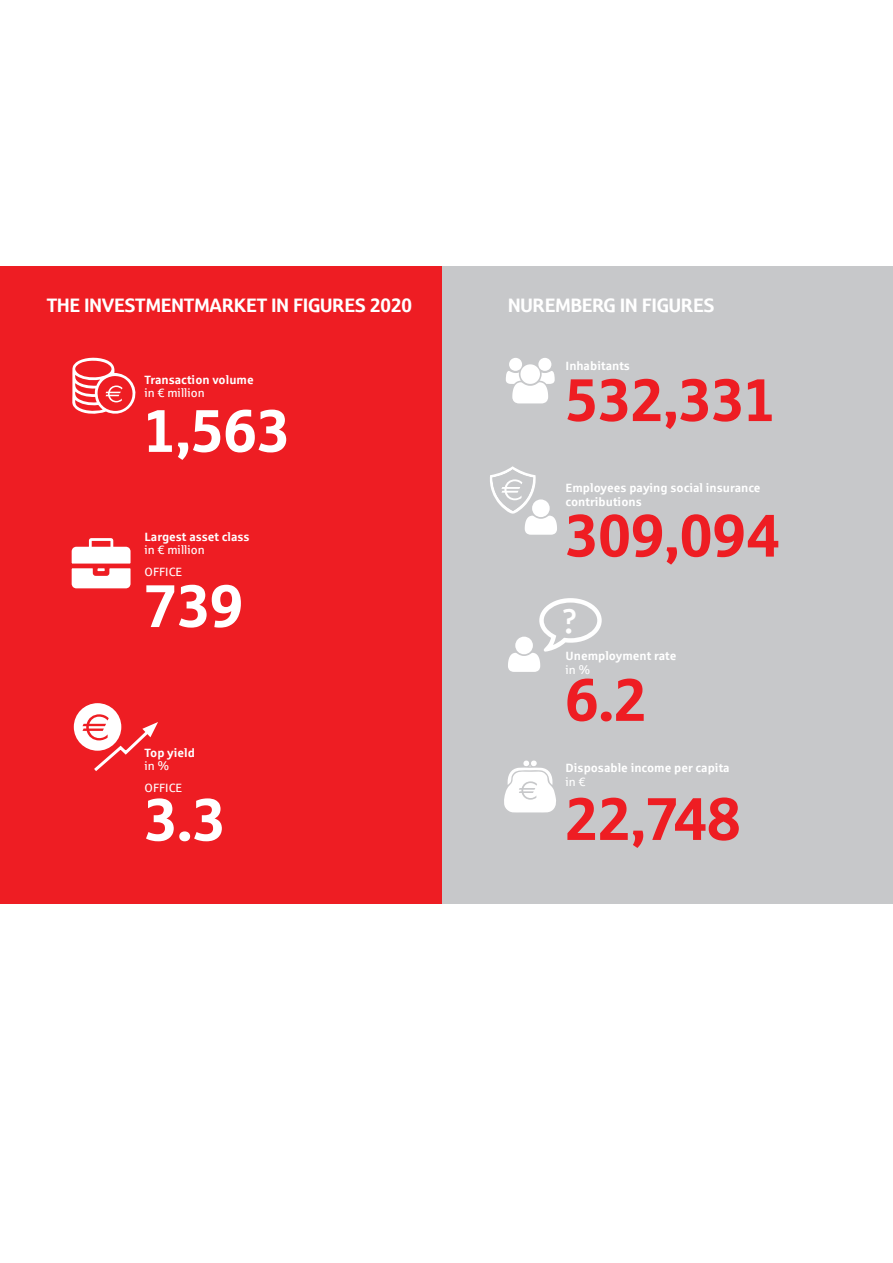
<style>
.page{position:relative;width:893px;height:1263px;background:#fff}
.page>*{position:absolute;margin:0;border:0;box-sizing:border-box;transform-origin:0 0}
.t1{font:60px "Sparkasse Head";letter-spacing:.01em;color:#ee1d23}
.t2{font:60px "Sparkasse Head";letter-spacing:.01em;color:#fff}
.t3{font:500 34.5px "Officina Sans ITC Std";color:#fff}
.t4{font:19.5px "Sparkasse Head";color:#fff}
.t5{font:700 12px "Sparkasse Rg";color:#fff}
.t6{font:12px "Sparkasse Rg";color:#fff}
</style>
<div class="page">
<div style="left:0;top:266px;width:442px;height:638px;background:#ee1d23"></div>
<div style="left:442px;top:266px;width:451px;height:638px;background:#c7c8ca"></div>
<svg style="left:72px;top:357px;width:64px;height:57px"></svg>
<div style="left:73px;top:702px;width:49px;height:49px;background:#fff;border-radius:50%"></div>
<div style="left:72px;top:702px;width:51px;height:50px;border:2px solid #ee1d23;border-radius:50%"></div>
<svg style="left:82px;top:714px;width:76px;height:57px"></svg>
<svg style="left:506px;top:358px;width:49px;height:45px"></svg>
<svg style="left:508px;top:598px;width:94px;height:74px"></svg>
<svg style="left:490px;top:466px;width:67px;height:69px"></svg>
<svg style="left:504px;top:760px;width:52px;height:53px"></svg>
<svg style="left:71px;top:538px;width:60px;height:51px"></svg>
<p class="t4" style="left:47px;top:293px;width:367px">THE INVESTMENTMARKET IN FIGURES 2020</p>
<p class="t5" style="left:145px;top:372px;width:111px">Transaction volume</p>
<p class="t6" style="left:145px;top:386px;width:62px">in € million</p>
<p class="t2" style="left:145px;top:393px;width:146px">1,563</p>
<p class="t5" style="left:145px;top:529px;width:107px">Largest asset class</p>
<p class="t6" style="left:145px;top:542px;width:62px">in € million</p>
<p class="t6" style="left:145px;top:564px;width:39px">OFFICE</p>
<p class="t2" style="left:145px;top:568px;width:100px">739</p>
<p class="t5" style="left:145px;top:745px;width:52px">Top yield</p>
<p class="t6" style="left:145px;top:759px;width:26px">in %</p>
<p class="t6" style="left:145px;top:781px;width:39px">OFFICE</p>
<p class="t2" style="left:145px;top:781px;width:82px">3.3</p>
<p class="t4" style="left:508px;top:293px;width:208px">NUREMBERG IN FIGURES</p>
<p class="t5" style="left:566px;top:359px;width:66px">Inhabitants</p>
<p class="t1" style="left:566px;top:362px;width:211px">532,331</p>
<p class="t5" style="left:566px;top:481px;width:197px">Employees paying social insurance</p>
<p class="t5" style="left:566px;top:494px;width:78px">contributions</p>
<p class="t1" style="left:566px;top:497px;width:215px">309,094</p>
<h2 class="t3" style="left:562px;top:601px;width:17px">?</h2>
<p class="t5" style="left:566px;top:648px;width:112px">Unemployment rate</p>
<p class="t6" style="left:566px;top:662px;width:26px">in %</p>
<p class="t1" style="left:566px;top:661px;width:82px">6.2</p>
<p class="t5" style="left:566px;top:760px;width:166px">Disposable income per capita</p>
<p class="t6" style="left:566px;top:774px;width:22px">in €</p>
<p class="t1" style="left:566px;top:781px;width:176px">22,748</p>
</div>
